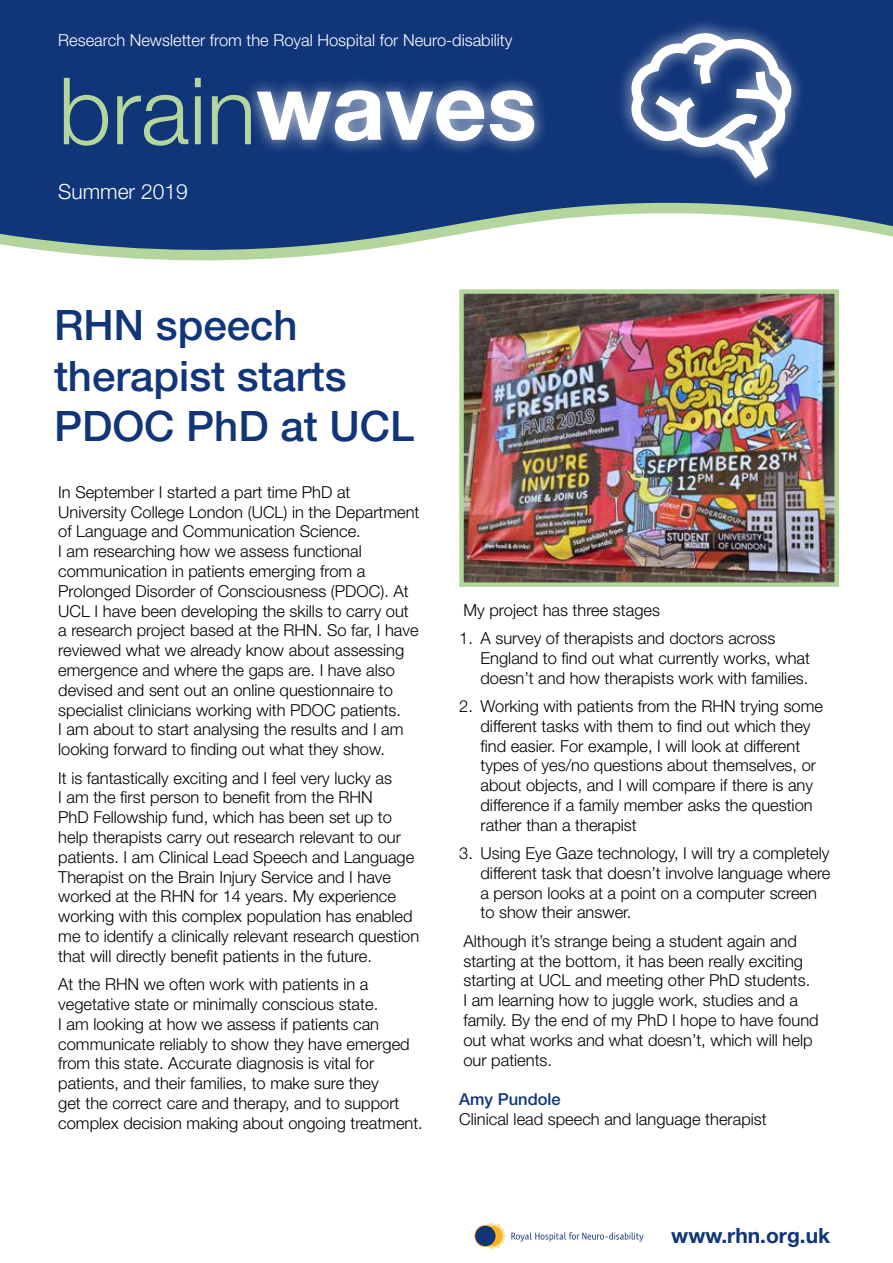
<style>
.page{position:relative;width:893px;height:1263px;background:#fff}
.page>*{position:absolute;margin:0;border:0;box-sizing:border-box;transform-origin:0 0}
.t1{font:300 93px "Helvetica Neue LT Std";color:#b4d69d}
.t2{font:700 93px "Helvetica Neue LT Std";color:#fff}
.t3{font:500 42px/50.4px "Helvetica Neue LT Std";color:#103578}
.t4{font:700 21px "Helvetica Neue LT Std";color:#103578}
.t5{font:300 21px "Helvetica Neue LT Std";color:#fff}
.t6{font:300 16.5px/19.8px "Helvetica Neue LT Std";color:#000}
.t7{font:300 16.5px "Helvetica Neue LT Std";color:#fff}
.t8{font:500 16.5px "Helvetica Neue LT Std";color:#103578}
</style>
<div class="page">
<svg style="left:68px;top:253px;width:269px;height:8px;fill:#b4d69d"></svg>
<svg style="left:0;top:0;width:893px;height:253px;background:#2d4f86"></svg>
<svg style="left:487px;top:1222px;width:156px;height:28px"></svg>
<div style="left:475px;top:1225px;width:21px;height:22px;border:1px solid #fab31e;border-radius:50%"></div>
<div style="left:482px;top:1226px;width:20px;height:20px;background:#fab31e;border-radius:50%"></div>
<div style="left:475px;top:1226px;width:21px;height:20px;background:#103578;border-radius:50%"></div>
<div style="left:616px;top:18px;width:190px;height:174px;background:#fff;opacity:.75"></div>
<svg style="left:630px;top:32px;width:162px;height:146px"></svg>
<img style="left:464px;top:294px;width:370px;height:288px">
<div style="left:459px;top:289px;width:380px;height:298px;border:4px solid #b4d69d"></div>
<div style="left:242px;top:76px;width:308px;height:80px;background:#fff;opacity:.75"></div>
<p class="t7" style="left:58px;top:30px;width:456px">Research Newsletter from the Royal Hospital for Neuro-disability</p>
<h1 class="t1" style="left:58px;top:54px;width:200px">brain</h1>
<p class="t5" style="left:58px;top:179px;width:131px">Summer 2019</p>
<h1 class="t2" style="left:256px;top:49px;width:282px">waves</h1>
<h2 class="t3" style="left:54px;top:300px;width:362px">RHN speech therapist starts<br>PDOC PhD at UCL</h2>
<p class="t6" style="left:58px;top:482px;width:363px">In September I started a part time PhD at University College London (UCL) in the Department of Language and Communication Science.<br>I am researching how we assess functional communication in patients emerging from a Prolonged Disorder of Consciousness (PDOC). At UCL I have been developing the skills to carry out a research project based at the RHN. So far, I have reviewed what we already know about assessing emergence and where the gaps are. I have also devised and sent out an online questionnaire to specialist clinicians working with PDOC patients.<br>I am about to start analysing the results and I am looking forward to finding out what they show.</p>
<p class="t6" style="left:58px;top:767px;width:362px">It is fantastically exciting and I feel very lucky as<br>I am the first person to benefit from the RHN<br>PhD Fellowship fund, which has been set up to help therapists carry out research relevant to our patients. I am Clinical Lead Speech and Language Therapist on the Brain Injury Service and I have worked at the RHN for 14 years. My experience working with this complex population has enabled me to identify a clinically relevant research question that will directly benefit patients in the future.</p>
<p class="t6" style="left:58px;top:974px;width:366px">At the RHN we often work with patients in a vegetative state or minimally conscious state.<br>I am looking at how we assess if patients can communicate reliably to show they have emerged from this state. Accurate diagnosis is vital for patients, and their families, to make sure they<br>get the correct care and therapy, and to support complex decision making about ongoing treatment.</p>
<p class="t6" style="left:463px;top:600px;width:198px">My project has three stages</p>
<p class="t6" style="left:480px;top:628px;width:331px;text-indent:-21px">1. A survey of therapists and doctors across<br>England to find out what currently works, what doesn’t and how therapists work with families.</p>
<p class="t6" style="left:480px;top:696px;width:344px;text-indent:-21px">2. Working with patients from the RHN trying some different tasks with them to find out which they find easier. For example, I will look at different types of yes/no questions about themselves, or about objects, and I will compare if there is any difference if a family member asks the question rather than a therapist</p>
<p class="t6" style="left:480px;top:843px;width:351px;text-indent:-21px">3. Using Eye Gaze technology, I will try a completely different task that doesn’t involve language where a person looks at a point on a computer screen to show their answer.</p>
<p class="t6" style="left:463px;top:931px;width:357px">Although it’s strange being a student again and starting at the bottom, it has been really exciting starting at UCL and meeting other PhD students.<br>I am learning how to juggle work, studies and a family. By the end of my PhD I hope to have found out what works and what doesn’t, which will help our patients.</p>
<p class="t8" style="left:459px;top:1089px;width:103px">Amy Pundole</p>
<p class="t6" style="left:459px;top:1109px;width:309px">Clinical lead speech and language therapist</p>
<p class="t4" style="left:671px;top:1223px;width:161px">www.rhn.org.uk</p>
</div>
